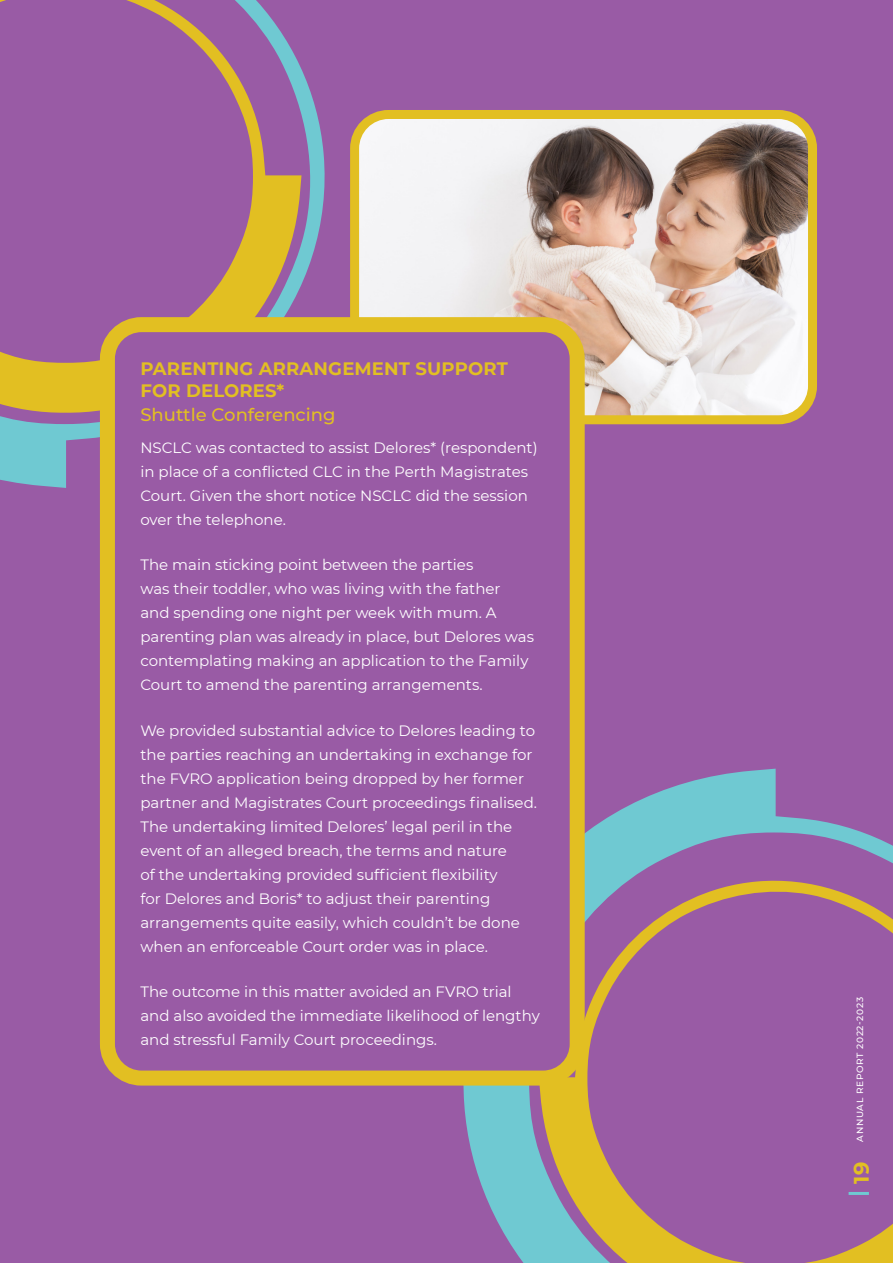
<style>
.page{position:relative;width:893px;height:1263px;background:#995ba5}
.page>*{position:absolute;margin:0;border:0;box-sizing:border-box;transform-origin:0 0}
.t1{font:700 21px "Montserrat";color:#e2bf22}
.small_title_H2{font:700 18px/21.6px "Montserrat";letter-spacing:.01em;color:#e2bf22}
.position{font:500 18px "Montserrat";color:#e2bf22}
.body_copy{font:15px/24px "Montserrat";color:#fff}
.t2{font:500 9px "Montserrat";letter-spacing:.075em;color:#fff}
</style>
<div class="page">
<svg style="left:0;top:0;width:325px;height:488px"></svg>
<svg style="left:463px;top:769px;width:430px;height:494px"></svg>
<img style="left:360px;top:120px;width:447px;height:294px">
<div style="left:350px;top:110px;width:467px;height:314px;border:9px solid #e2bf22;border-radius:34px"></div>
<div style="left:107px;top:325px;width:470px;height:753px;background:#995ba5;border-radius:34px"></div>
<div style="left:100px;top:317px;width:485px;height:768px;border:15px solid #e2bf22;border-radius:34px"></div>
<hr style="left:849px;top:1192px;width:20px;height:3px;background:#6fc9d2">
<p class="small_title_H2" style="left:140px;top:357px;width:369px">PARENTING ARRANGEMENT SUPPORT<br>FOR DELORES*</p>
<p class="position" style="left:140px;top:402px;width:197px">Shuttle Conferencing</p>
<p class="body_copy" style="left:140px;top:435px;width:399px">NSCLC was contacted to assist Delores* (respondent) in place of a conflicted CLC in the Perth Magistrates Court. Given the short notice NSCLC did the session over the telephone.</p>
<p class="body_copy" style="left:140px;top:553px;width:395px">The main sticking point between the parties<br>was their toddler, who was living with the father<br>and spending one night per week with mum. A parenting plan was already in place, but Delores was contemplating making an application to the Family Court to amend the parenting arrangements.</p>
<p class="body_copy" style="left:140px;top:718px;width:398px">We provided substantial advice to Delores leading to the parties reaching an undertaking in exchange for the FVRO application being dropped by her former partner and Magistrates Court proceedings finalised.<br>The undertaking limited Delores’ legal peril in the event of an alleged breach, the terms and nature<br>of the undertaking provided sufficient flexibility<br>for Delores and Boris* to adjust their parenting arrangements quite easily, which couldn’t be done when an enforceable Court order was in place.</p>
<p class="body_copy" style="left:140px;top:979px;width:401px">The outcome in this matter avoided an FVRO trial and also avoided the immediate likelihood of lengthy and stressful Family Court proceedings.</p>
<p class="t2" style="left:854px;top:1141px;width:146px;rotate:-90deg">ANNUAL REPORT 2022-2023</p>
<h1 class="t1" style="left:846px;top:1183px;width:23px;rotate:-90deg">19</h1>
</div>
